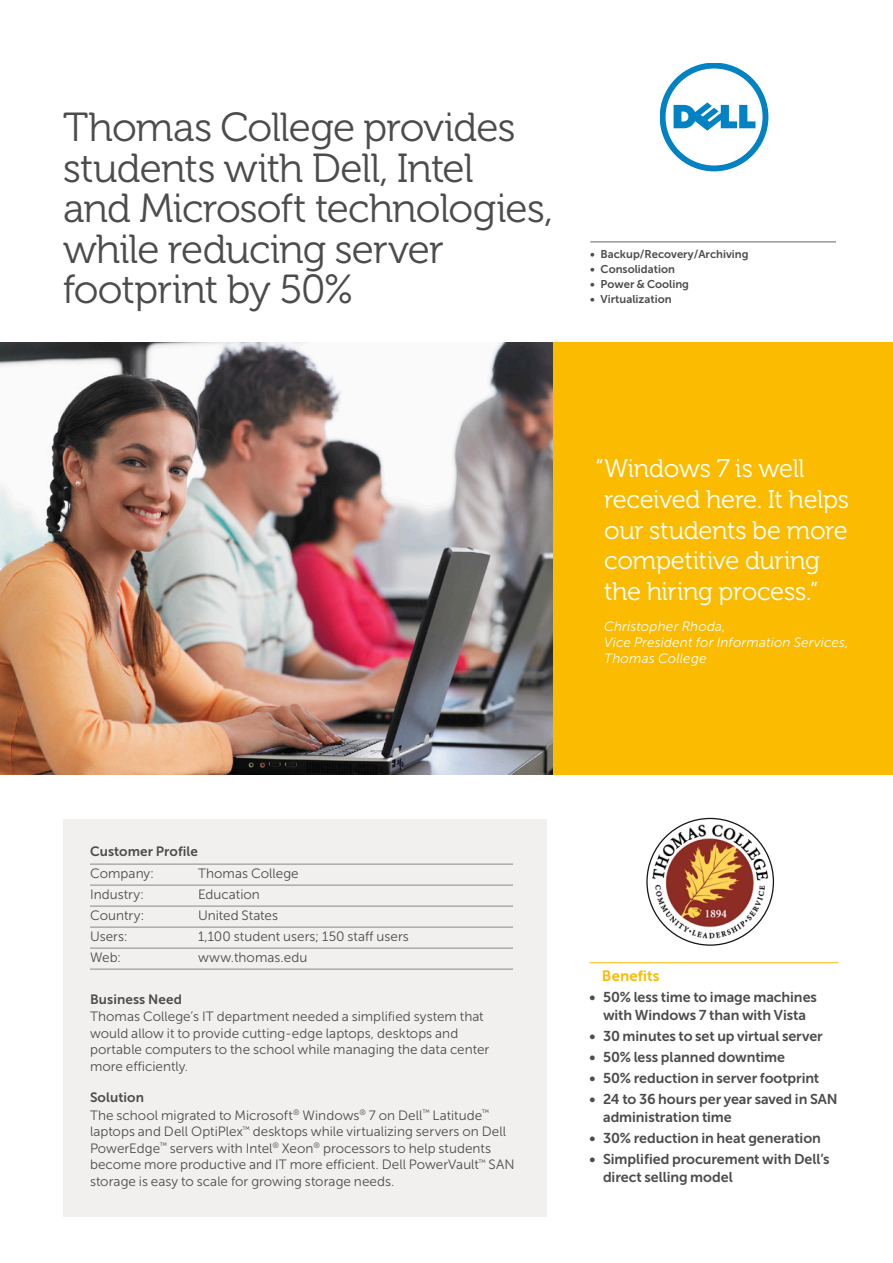
<style>
.page{position:relative;width:893px;height:1263px;background:#fff}
.page>*{position:absolute;margin:0;border:0;box-sizing:border-box;transform-origin:0 0}
.p1_Headline-rebrand{font:40.5px/40.5px "Museo For Dell 300";letter-spacing:-.02em;color:#4c4c4e}
.p1-4_pullquote-rebra{font:25.5px/30.8px "Museo For Dell 300";letter-spacing:-.015em;color:#fff}
.p1_benefits_head-reb{font:15px "Museo Sans For Dell 700";letter-spacing:.01em;color:#fabb00}
.p1_benefits_bullets{font:14.25px/18px "Museo Sans For Dell 700";letter-spacing:-.005em;color:#4c4c4e}
.p1_sidebar_body-rebr{font:13.5px/16.5px "Museo Sans For Dell 300";letter-spacing:.005em;color:#4c4c4e}
.p1_cust-prof_call-re{font:13.5px "Museo Sans For Dell 300";letter-spacing:.005em;color:#4c4c4e}
.p1-4_pullquote-rebra-2{font:italic 13.5px/16.2px "Museo Sans For Dell 300";letter-spacing:.01em;color:#fff}
.p1_sidebar_subhead_r{font:13.5px "Museo Sans For Dell 700";letter-spacing:.01em;color:#4c4c4e}
.p1_cust-prof-head-re{font:13.5px "Museo Sans For Dell 700";letter-spacing:.005em;color:#4c4c4e}
.p1_solutions_list-re{font:11.25px "Museo Sans For Dell 700";color:#4c4c4e}
</style>
<div class="page">
<div style="left:64px;top:819px;width:483px;height:397px;background:#f2f0ee"></div>
<div style="left:0;top:342px;width:893px;height:432px;background:#fabb00"></div>
<img style="left:0;top:342px;width:553px;height:432px">
<svg style="left:660px;top:63px;width:108px;height:108px"></svg>
<hr style="left:590px;top:962px;width:248px;height:1px;background:#fabb00">
<hr style="left:590px;top:242px;width:246px;height:1px;background:#646567">
<hr style="left:90px;top:864px;width:423px;height:1px;background:#87888a">
<hr style="left:90px;top:885px;width:423px;height:1px;background:#87888a">
<hr style="left:90px;top:906px;width:423px;height:1px;background:#87888a">
<hr style="left:90px;top:927px;width:423px;height:1px;background:#87888a">
<hr style="left:90px;top:948px;width:423px;height:1px;background:#87888a">
<hr style="left:90px;top:969px;width:423px;height:1px;background:#87888a">
<img style="left:647px;top:818px;width:126px;height:127px;border-radius:63px">
<p class="p1_Headline-rebrand" style="left:63px;top:108px;width:492px">Thomas College provides students with Dell, Intel<br>and Microsoft technologies, while reducing server footprint by 50%</p>
<p class="p1_solutions_list-re" style="left:590px;top:248px;width:160px">• Backup/Recovery/Archiving</p>
<p class="p1_solutions_list-re" style="left:590px;top:263px;width:86px">• Consolidation</p>
<p class="p1_solutions_list-re" style="left:590px;top:278px;width:100px">• Power &amp; Cooling</p>
<p class="p1_solutions_list-re" style="left:590px;top:293px;width:83px">• Virtualization</p>
<p class="p1-4_pullquote-rebra" style="left:604px;top:453px;width:246px;text-indent:-9px">“Windows 7 is well received here. It helps our students be more competitive during the hiring process.”</p>
<p class="p1-4_pullquote-rebra-2" style="left:604px;top:618px;width:246px">Christopher Rhoda,<br>Vice President for Information Services,<br>Thomas College</p>
<p class="p1_cust-prof-head-re" style="left:90px;top:844px;width:109px">Customer Profile</p>
<p class="p1_cust-prof_call-re" style="left:90px;top:866px;width:66px">Company:</p>
<p class="p1_cust-prof_call-re" style="left:198px;top:866px;width:102px">Thomas College</p>
<p class="p1_cust-prof_call-re" style="left:90px;top:887px;width:56px">Industry:</p>
<p class="p1_cust-prof_call-re" style="left:198px;top:887px;width:63px">Education</p>
<p class="p1_cust-prof_call-re" style="left:90px;top:908px;width:56px">Country:</p>
<p class="p1_cust-prof_call-re" style="left:198px;top:908px;width:82px">United States</p>
<p class="p1_cust-prof_call-re" style="left:90px;top:929px;width:39px">Users:</p>
<p class="p1_cust-prof_call-re" style="left:198px;top:929px;width:212px">1,100 student users; 150 staff users</p>
<p class="p1_cust-prof_call-re" style="left:90px;top:950px;width:33px">Web:</p>
<p class="p1_cust-prof_call-re" style="left:198px;top:950px;width:111px">www.thomas.edu</p>
<p class="p1_sidebar_subhead_r" style="left:90px;top:992px;width:94px">Business Need</p>
<p class="p1_sidebar_body-rebr" style="left:90px;top:1008px;width:401px">Thomas College’s IT department needed a simplified system that would allow it to provide cutting-edge laptops, desktops and portable computers to the school while managing the data center more efficiently.</p>
<p class="p1_sidebar_subhead_r" style="left:90px;top:1090px;width:56px">Solution</p>
<p class="p1_sidebar_body-rebr" style="left:90px;top:1107px;width:426px">The school migrated to Microsoft<sup>®</sup> Windows<sup>®</sup> 7 on Dell<sup>™</sup> Latitude<sup>™ </sup>laptops and Dell OptiPlex<sup>™</sup> desktops while virtualizing servers on Dell PowerEdge<sup>™</sup> servers with Intel<sup>®</sup> Xeon<sup>®</sup> processors to help students become more productive and IT more efficient. Dell PowerVault<sup>™</sup> SAN storage is easy to scale for growing storage needs.</p>
<p class="p1_benefits_head-reb" style="left:602px;top:967px;width:59px">Benefits</p>
<p class="p1_benefits_bullets" style="left:590px;top:988px;width:229px;text-align:center">• 50% less time to image machines with Windows 7 than with Vista</p>
<p class="p1_benefits_bullets" style="left:590px;top:1027px;width:235px">• 30 minutes to set up virtual server</p>
<p class="p1_benefits_bullets" style="left:590px;top:1048px;width:197px">• 50% less planned downtime</p>
<p class="p1_benefits_bullets" style="left:590px;top:1069px;width:231px">• 50% reduction in server footprint</p>
<p class="p1_benefits_bullets" style="left:603px;top:1090px;width:236px;text-indent:-14px">• 24 to 36 hours per year saved in SAN administration time</p>
<p class="p1_benefits_bullets" style="left:590px;top:1129px;width:233px">• 30% reduction in heat generation</p>
<p class="p1_benefits_bullets" style="left:603px;top:1150px;width:228px;text-indent:-14px">• Simplified procurement with Dell’s direct selling model</p>
</div>
